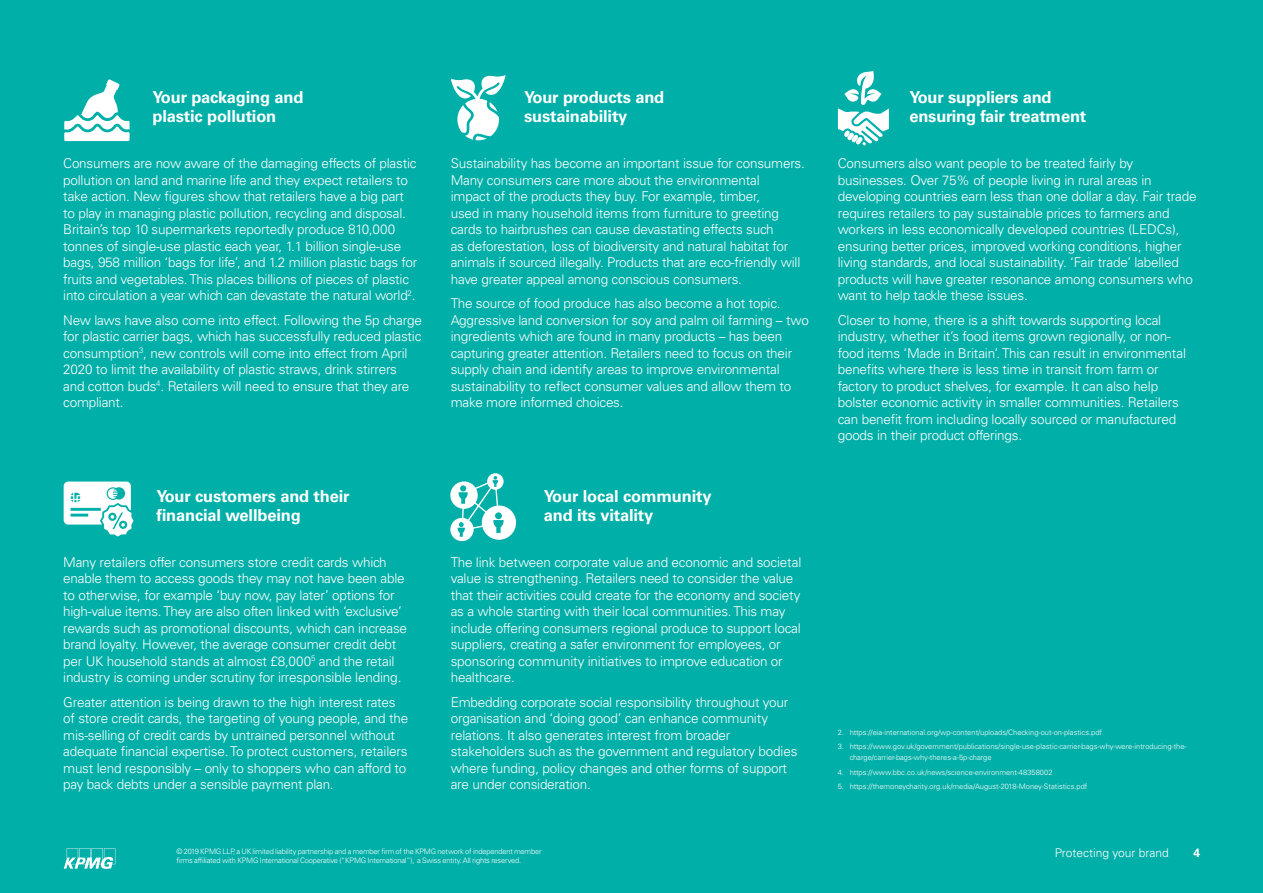
<style>
.page{position:relative;width:1263px;height:893px;background:#00afa8}
.page>*{position:absolute;margin:0;border:0;box-sizing:border-box;transform-origin:0 0}
.t1{font:700 16.5px/19.5px "Univers LT Std";letter-spacing:-.01em;color:#fff}
.t2{font:300 13.5px/16.5px "Univers LT Std";letter-spacing:-.015em;color:#fff}
.t3{font:300 12px "Univers LT Std";color:#fff}
.t4{font:700 12px "Univers LT Std";color:#fff}
.t5{font:300 7.5px/10.5px "Univers LT Std";color:#fff}
.t6{font:300 7.5px "Univers LT Std";letter-spacing:-.025em;color:#fff}
</style>
<div class="page">
<svg style="left:64px;top:79px;width:66px;height:62px"></svg>
<svg style="left:451px;top:75px;width:55px;height:65px"></svg>
<svg style="left:838px;top:70px;width:51px;height:76px"></svg>
<svg style="left:64px;top:482px;width:70px;height:54px"></svg>
<div style="left:450px;top:481px;width:28px;height:28px;background:#fff;border-radius:50%"></div>
<div style="left:450px;top:518px;width:24px;height:23px;background:#fff;border-radius:50%"></div>
<svg style="left:487px;top:473px;width:17px;height:17px"></svg>
<div style="left:482px;top:505px;width:34px;height:35px;background:#fff;border-radius:50%"></div>
<svg style="left:458px;top:476px;width:46px;height:66px"></svg>
<svg style="left:64px;top:848px;width:51px;height:21px"></svg>
<p class="t1" style="left:152px;top:87px;width:152px">Your packaging and plastic pollution</p>
<p class="t2" style="left:63px;top:155px;width:356px">Consumers are now aware of the damaging effects of plastic pollution on land and marine life and they expect retailers to take action. New figures show that retailers have a big part to play in managing plastic pollution, recycling and disposal.<br>Britain’s top 10 supermarkets reportedly produce 810,000 tonnes of single-use plastic each year, 1.1 billion single-use bags, 958 million ‘bags for life’, and 1.2 million plastic bags for fruits and vegetables. This places billions of pieces of plastic into circulation a year which can devastate the natural world<sup>2</sup>.</p>
<p class="t2" style="left:63px;top:312px;width:360px">New laws have also come into effect. Following the 5p charge for plastic carrier bags, which has successfully reduced plastic consumption<sup>3</sup>, new controls will come into effect from April 2020 to limit the availability of plastic straws, drink stirrers<br>and cotton buds<sup>4</sup>. Retailers will need to ensure that they are compliant.</p>
<p class="t1" style="left:156px;top:486px;width:195px">Your customers and their financial wellbeing</p>
<p class="t2" style="left:63px;top:554px;width:345px">Many retailers offer consumers store credit cards which enable them to access goods they may not have been able to otherwise, for example ‘buy now, pay later’ options for high-value items. They are also often linked with ‘exclusive’ rewards such as promotional discounts, which can increase brand loyalty. However, the average consumer credit debt per UK household stands at almost £8,000<sup>5</sup> and the retail industry is coming under scrutiny for irresponsible lending.</p>
<p class="t2" style="left:63px;top:694px;width:346px">Greater attention is being drawn to the high interest rates of store credit cards, the targeting of young people, and the mis‑selling of credit cards by untrained personnel without adequate financial expertise. To protect customers, retailers must lend responsibly – only to shoppers who can afford to pay back debts under a sensible payment plan.</p>
<p class="t1" style="left:524px;top:87px;width:142px">Your products and sustainability</p>
<p class="t2" style="left:451px;top:155px;width:356px">Sustainability has become an important issue for consumers.<br>Many consumers care more about the environmental<br>impact of the products they buy. For example, timber,<br>used in many household items from furniture to greeting cards to hairbrushes can cause devastating effects such<br>as deforestation, loss of biodiversity and natural habitat for animals if sourced illegally. Products that are eco-friendly will have greater appeal among conscious consumers.</p>
<p class="t2" style="left:451px;top:295px;width:360px">The source of food produce has also become a hot topic.<br>Aggressive land conversion for soy and palm oil farming – two ingredients which are found in many products – has been capturing greater attention. Retailers need to focus on their supply chain and identify areas to improve environmental sustainability to reflect consumer values and allow them to make more informed choices.</p>
<p class="t1" style="left:544px;top:486px;width:169px">Your local community and its vitality</p>
<p class="t2" style="left:451px;top:554px;width:352px">The link between corporate value and economic and societal value is strengthening. Retailers need to consider the value that their activities could create for the economy and society as a whole starting with their local communities. This may include offering consumers regional produce to support local suppliers, creating a safer environment for employees, or sponsoring community initiatives to improve education or healthcare.</p>
<p class="t2" style="left:451px;top:694px;width:348px">Embedding corporate social responsibility throughout your organisation and ‘doing good’ can enhance community relations. It also generates interest from broader stakeholders such as the government and regulatory bodies where funding, policy changes and other forms of support are under consideration.</p>
<p class="t1" style="left:909px;top:87px;width:179px">Your suppliers and ensuring fair treatment</p>
<p class="t2" style="left:838px;top:155px;width:360px">Consumers also want people to be treated fairly by businesses. Over 75% of people living in rural areas in developing countries earn less than one dollar a day. Fair trade requires retailers to pay sustainable prices to farmers and workers in less economically developed countries (LEDCs), ensuring better prices, improved working conditions, higher living standards, and local sustainability. ‘Fair trade’ labelled products will have greater resonance among consumers who want to help tackle these issues.</p>
<p class="t2" style="left:838px;top:312px;width:350px">Closer to home, there is a shift towards supporting local industry, whether it’s food items grown regionally, or non&shy;food items ‘Made in Britain’. This can result in environmental benefits where there is less time in transit from farm or factory to product shelves, for example. It can also help bolster economic activity in smaller communities. Retailers can benefit from including locally sourced or manufactured goods in their product offerings.</p>
<p class="t5" style="left:838px;top:727px;width:266px">2. https://eia-international.org/wp-content/uploads/Checking-out-on-plastics.pdf</p>
<p class="t5" style="left:850px;top:741px;width:338px;text-indent:-12px">3. https://www.gov.uk/government/publications/single-use-plastic-carrier-bags-why-were-introducing-the&shy;charge/carrier-bags-why-theres-a-5p-charge</p>
<p class="t5" style="left:838px;top:767px;width:216px">4. https://www.bbc.co.uk/news/science-environment-48358002</p>
<p class="t5" style="left:838px;top:781px;width:251px">5. https://themoneycharity.org.uk/media/August-2018-Money-Statistics.pdf</p>
<p class="t6" style="left:176px;top:846px;width:367px">© 2019 KPMG LLP, a UK limited liability partnership and a member firm of the KPMG network of independent member</p>
<p class="t3" style="left:1055px;top:845px;width:116px">Protecting your brand</p>
<p class="t4" style="left:1193px;top:845px;width:8px">4</p>
<p class="t6" style="left:176px;top:855px;width:346px">firms affiliated with KPMG International Cooperative (“KPMG International”), a Swiss entity. All rights reserved.</p>
</div>
